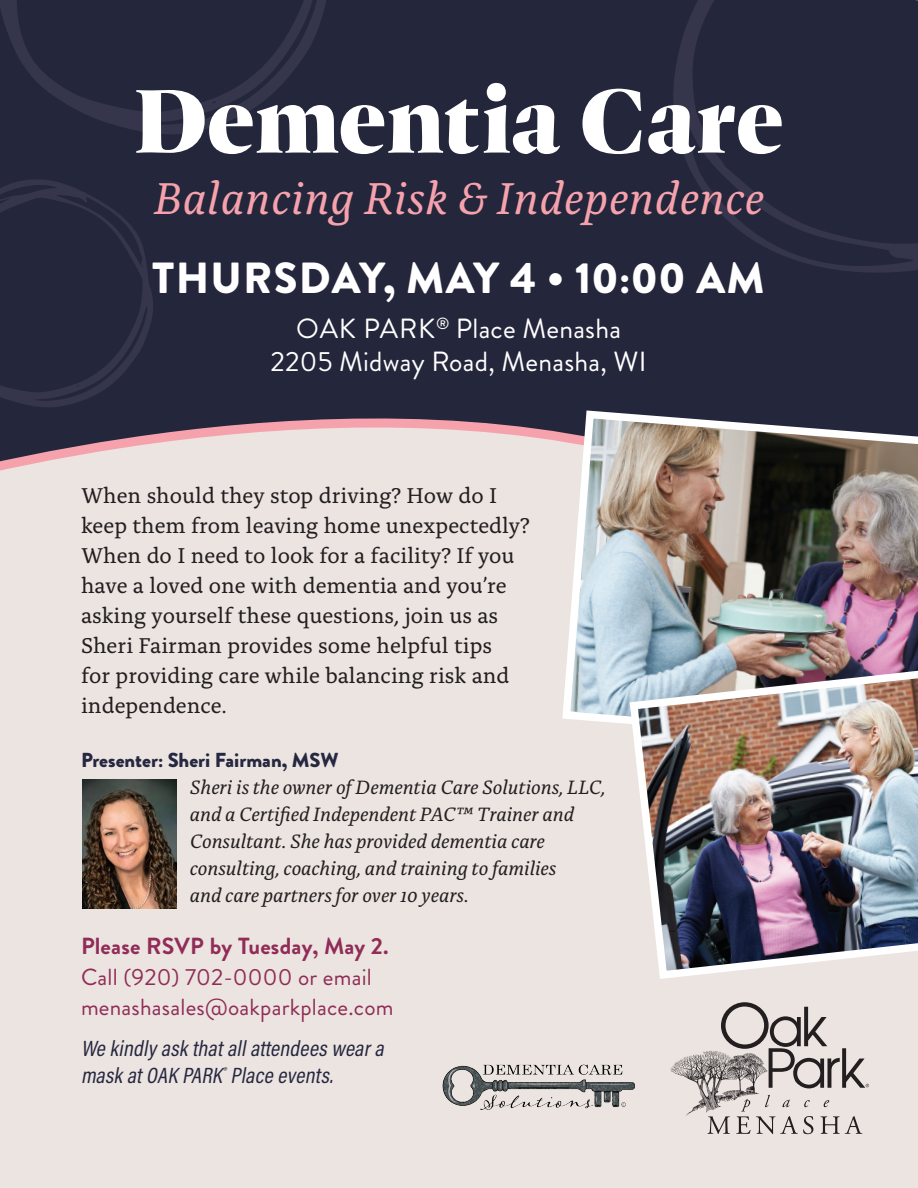
<style>
.page{position:relative;width:918px;height:1188px;background:#ebe4e0}
.page>*{position:absolute;margin:0;border:0;box-sizing:border-box;transform-origin:0 0}
.t1{font:900 93.6px "Dejanire Headline";color:#fff}
.t2{font:italic 46.8px "Alda OTCEV";letter-spacing:.015em;color:#f6a2ac}
.t3{font:900 43.5px "Brandon Grotesque";letter-spacing:.03em;color:#fff}
.t4{font:27.75px/33.6px "Brandon Grotesque";letter-spacing:.01em;color:#fff;text-align:center}
.t5{font:23.25px/30.5px "Brandon Grotesque";letter-spacing:.01em;color:#902c57}
.t6{font:700 23.25px "Brandon Grotesque";letter-spacing:.01em;color:#902c57}
.t7{font:22.5px/30px "Alda OTCEV";color:#231f20}
.t8{font:italic 22.35px/26.7px "Acumin Pro Cond";color:#262740}
.t9{font:italic 20.25px/27px "Alda OTCEV";color:#231f20}
.t10{font:900 20.25px "Brandon Grotesque";color:#262740}
</style>
<div class="page">
<svg style="left:0;top:0;width:918px;height:471px"></svg>
<svg style="left:0;top:178px;width:154px;height:230px"></svg>
<svg style="left:669px;top:0;width:249px;height:274px;fill:#24263c"></svg>
<svg style="left:670px;top:1002px;width:199px;height:132px"></svg>
<svg style="left:0;top:0;width:329px;height:135px;fill:#24263c"></svg>
<img style="left:558px;top:406px;width:360px;height:318px">
<img style="left:442px;top:1064px;width:193px;height:46px">
<img style="left:82px;top:780px;width:94px;height:128px">
<img style="left:626px;top:653px;width:292px;height:326px">
<h1 class="t1" style="left:135px;top:64px;width:650px">Dementia Care</h1>
<h2 class="t2" style="left:154px;top:162px;width:612px">Balancing Risk &amp; Independence</h2>
<h3 class="t3" style="left:152px;top:248px;width:614px">THURSDAY, MAY 4 • 10:00 AM</h3>
<p class="t4" style="left:271px;top:312px;width:378px">OAK PARK<sup>®</sup> Place Menasha<br>2205 Midway Road, Menasha, WI</p>
<p class="t7" style="left:81px;top:479px;width:450px">When should they stop driving? How do I keep them from leaving home unexpectedly?<br>When do I need to look for a facility? If you have a loved one with dementia and you’re asking yourself these questions, join us as Sheri Fairman provides some helpful tips<br>for providing care while balancing risk and independence.</p>
<p class="t10" style="left:81px;top:746px;width:259px">Presenter: Sheri Fairman, MSW</p>
<p class="t9" style="left:190px;top:772px;width:417px">Sheri is the owner of Dementia Care Solutions, LLC, and a Certified Independent PAC™ Trainer and Consultant. She has provided dementia care consulting, coaching, and training to families<br>and care partners for over 10 years.</p>
<p class="t6" style="left:81px;top:930px;width:309px">Please RSVP by Tuesday, May 2.</p>
<p class="t5" style="left:81px;top:962px;width:314px">Call (920) 702-0000 or email menashasales@oakparkplace.com</p>
<p class="t8" style="left:81px;top:1035px;width:309px">We kindly ask thatallattendeesweara mask atOAK PARK<sup>®</sup> Place events.</p>
</div>
